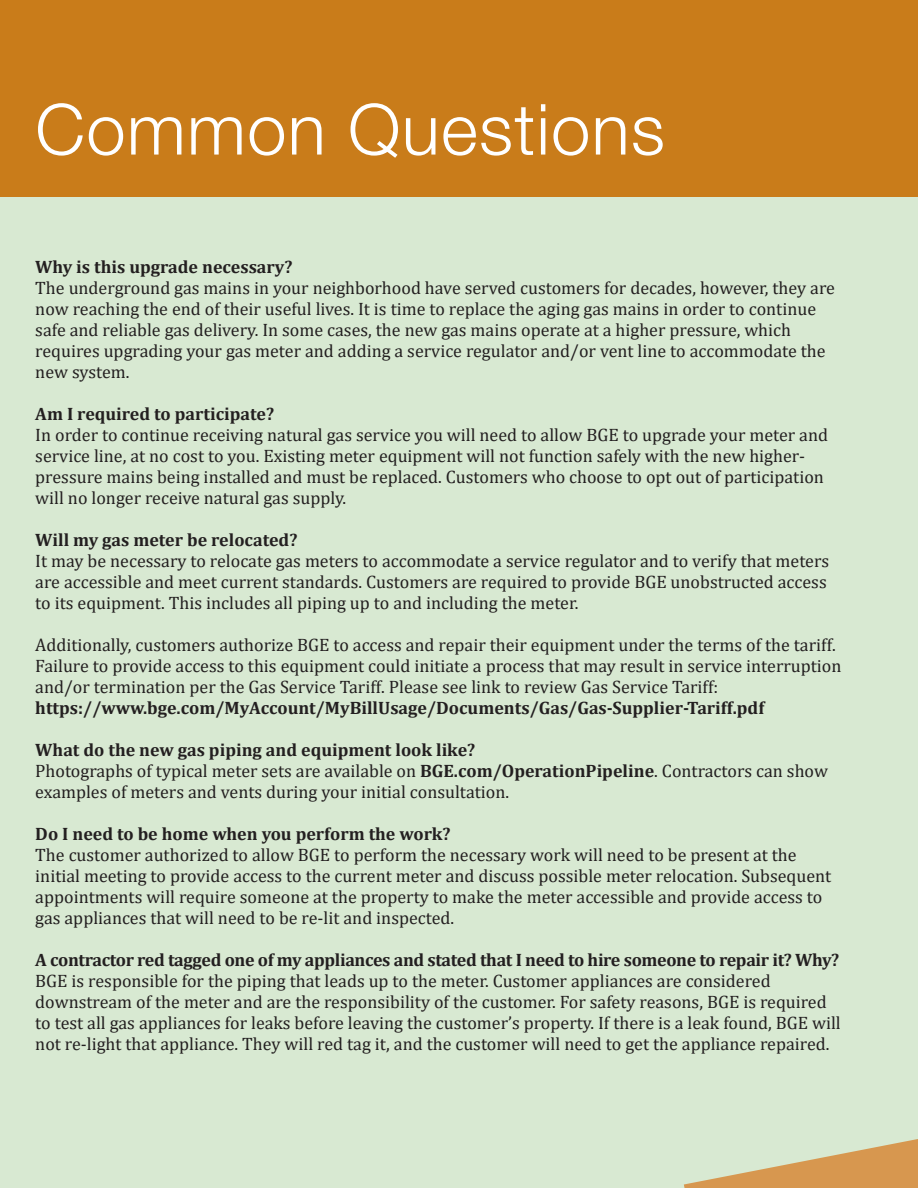
<style>
.page{position:relative;width:918px;height:1188px;background:#d8e9d2}
.page>*{position:absolute;margin:0;border:0;box-sizing:border-box;transform-origin:0 0}
.bullets{font:300 70.5px "Helvetica Neue LT Std";letter-spacing:.02em;color:#fff}
.bullets-2{font:18px/21px "Cambria";color:#231f20}
.bullets-3{font:700 18px "Cambria";color:#231f20}
.bullets-4{font:700 18px "Cambria";letter-spacing:-.02em;color:#231f20}
.s1{font-weight:700}
</style>
<div class="page">
<div style="left:0;top:0;width:918px;height:196px;background:#c97c1a"></div>
<svg style="left:684px;top:1139px;width:234px;height:49px"></svg>
<p class="bullets" style="left:35px;top:86px;width:631px">Common Questions</p>
<p class="bullets-3" style="left:35px;top:254px;width:259px">Why is this upgrade necessary?</p>
<p class="bullets-2" style="left:35px;top:277px;width:801px">The underground gas mains in your neighborhood have served customers for decades, however, they are now reaching the end of their useful lives. It is time to replace the aging gas mains in order to continue safe and reliable gas delivery. In some cases, the new gas mains operate at a higher pressure, which requires upgrading your gas meter and adding a service regulator and/or vent line to accommodate the new system.</p>
<p class="bullets-3" style="left:35px;top:401px;width:240px">Am I required to participate?</p>
<p class="bullets-2" style="left:35px;top:424px;width:794px">In order to continue receiving natural gas service you will need to allow BGE to upgrade your meter and service line, at no cost to you. Existing meter equipment will not function safely with the new higher&shy;pressure mains being installed and must be replaced. Customers who choose to opt out of participation will no longer receive natural gas supply.</p>
<p class="bullets-3" style="left:35px;top:527px;width:264px">Will my gas meter be relocated?</p>
<p class="bullets-2" style="left:35px;top:550px;width:795px">It may be necessary to relocate gas meters to accommodate a service regulator and to verify that meters are accessible and meet current standards. Customers are required to provide BGE unobstructed access to its equipment. This includes all piping up to and including the meter.</p>
<p class="bullets-2" style="left:35px;top:634px;width:808px">Additionally, customers authorize BGE to access and repair their equipment under the terms of the tariff.<br>Failure to provide access to this equipment could initiate a process that may result in service interruption and/or termination per the Gas Service Tariff. Please see link to review Gas Service Tariff: <span class="s1">https://www.bge.com/MyAccount/MyBillUsage/Documents/Gas/Gas-Supplier-Tariff.pdf</span></p>
<p class="bullets-3" style="left:35px;top:737px;width:442px">What do the new gas piping and equipment look like?</p>
<p class="bullets-2" style="left:35px;top:760px;width:794px">Photographs of typical meter sets are available on <span class="s1">BGE.com/OperationPipeline</span>. Contractors can show examples of meters and vents during your initial consultation.</p>
<p class="bullets-3" style="left:35px;top:821px;width:417px">Do I need to be home when you perform the work?</p>
<p class="bullets-2" style="left:35px;top:844px;width:797px">The customer authorized to allow BGE to perform the necessary work will need to be present at the initial meeting to provide access to the current meter and discuss possible meter relocation. Subsequent appointments will require someone at the property to make the meter accessible and provide access to gas appliances that will need to be re-lit and inspected.</p>
<p class="bullets-4" style="left:35px;top:947px;width:806px">A contractor red tagged one of my appliances and stated that I need to hire someone to repair it? Why?</p>
<p class="bullets-2" style="left:35px;top:970px;width:807px">BGE is responsible for the piping that leads up to the meter. Customer appliances are considered downstream of the meter and are the responsibility of the customer. For safety reasons, BGE is required to test all gas appliances for leaks before leaving the customer’s property. If there is a leak found, BGE will not re-light that appliance. They will red tag it, and the customer will need to get the appliance repaired.</p>
</div>
